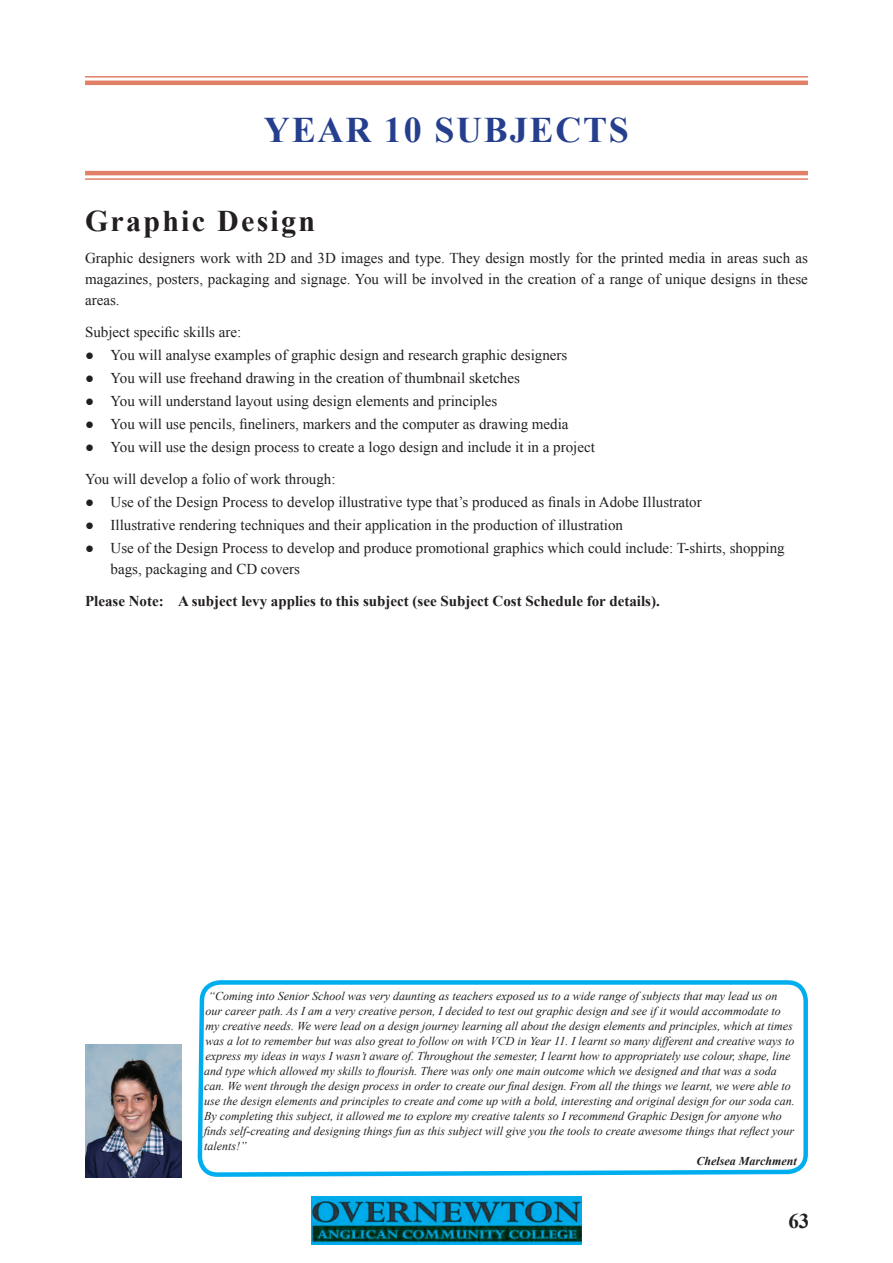
<style>
.page{position:relative;width:893px;height:1263px;background:#fff}
.page>*{position:absolute;margin:0;border:0;box-sizing:border-box;transform-origin:0 0}
.t1{font:700 36px "Times New Roman";letter-spacing:.05em;color:#253f8e}
.t2{font:700 30px "Times New Roman";letter-spacing:.075em;color:#231f20}
.t3{font:700 21px "Times New Roman";color:#231f20}
.t4{font:15px/21px "Times New Roman";color:#231f20}
.t5{font:700 15px "Times New Roman";color:#231f20}
.t6{font:italic 12px/15px "Times New Roman";color:#231f20}
.t7{font:italic 700 12px "Times New Roman";color:#231f20}
</style>
<div class="page">
<hr style="left:85px;top:76px;width:723px;height:2px;background:#e18066">
<hr style="left:85px;top:81px;width:723px;height:4px;background:#e18066">
<hr style="left:85px;top:171px;width:723px;height:4px;background:#e18066">
<hr style="left:85px;top:178px;width:723px;height:2px;background:#e18066">
<img style="left:312px;top:1197px;width:270px;height:47px">
<svg style="left:197px;top:980px;width:611px;height:196px"></svg>
<img style="left:85px;top:1044px;width:97px;height:134px">
<h1 class="t1" style="left:264px;top:105px;width:367px">YEAR 10 SUBJECTS</h1>
<h2 class="t2" style="left:85px;top:200px;width:232px">Graphic Design</h2>
<p class="t4" style="left:85px;top:247px;width:724px;text-align:justify">Graphic designers work with 2D and 3D images and type. They design mostly for the printed media in areas such as magazines, posters, packaging and signage. You will be involved in the creation of a range of unique designs in these areas.</p>
<p class="t4" style="left:85px;top:321px;width:158px">Subject specific skills are:</p>
<p class="t4" style="left:85px;top:344px;width:484px">● You will analyse examples of graphic design and research graphic designers</p>
<p class="t4" style="left:85px;top:367px;width:436px">● You will use freehand drawing in the creation of thumbnail sketches</p>
<p class="t4" style="left:85px;top:390px;width:414px">● You will understand layout using design elements and principles</p>
<p class="t4" style="left:85px;top:413px;width:485px">● You will use pencils, fineliners, markers and the computer as drawing media</p>
<p class="t4" style="left:85px;top:431px;width:511px;line-height:31.7px">● You will use the design process to create a logo design and include it in a project<br>You will develop a folio of work through:</p>
<p class="t4" style="left:85px;top:491px;width:618px">● Use of the Design Process to develop illustrative type that’s produced as finals in Adobe Illustrator</p>
<p class="t4" style="left:85px;top:514px;width:539px">● Illustrative rendering techniques and their application in the production of illustration</p>
<p class="t4" style="left:111px;top:537px;width:676px;text-indent:-26px">● Use of the Design Process to develop and produce promotional graphics which could include: T-shirts, shopping bags, packaging and CD covers</p>
<p class="t5" style="left:85px;top:590px;width:576px">Please Note: A subject levy applies to this subject (see Subject Cost Schedule for details).</p>
<p class="t6" style="left:204px;top:988px;width:592px;text-indent:4px">“Coming into Senior School was very daunting as teachers exposed us to a wide range of subjects that may lead us on our career path. As I am a very creative person, I decided to test out graphic design and see if it would accommodate to my creative needs. We were lead on a design journey learning all about the design elements and principles, which at times was a lot to remember but was also great to follow on with VCD in Year 11. I learnt so many different and creative ways to express my ideas in ways I wasn’t aware of. Throughout the semester, I learnt how to appropriately use colour, shape, line and type which allowed my skills to flourish. There was only one main outcome which we designed and that was a soda can. We went through the design process in order to create our final design. From all the things we learnt, we were able to use the design elements and principles to create and come up with a bold, interesting and original design for our soda can.<br>By completing this subject, it allowed me to explore my creative talents so I recommend Graphic Design for anyone who finds self-creating and designing things fun as this subject will give you the tools to create awesome things that reflect your talents!”</p>
<p class="t7" style="left:696px;top:1152px;width:102px">Chelsea Marchment</p>
<h3 class="t3" style="left:788px;top:1206px;width:22px">63</h3>
</div>
